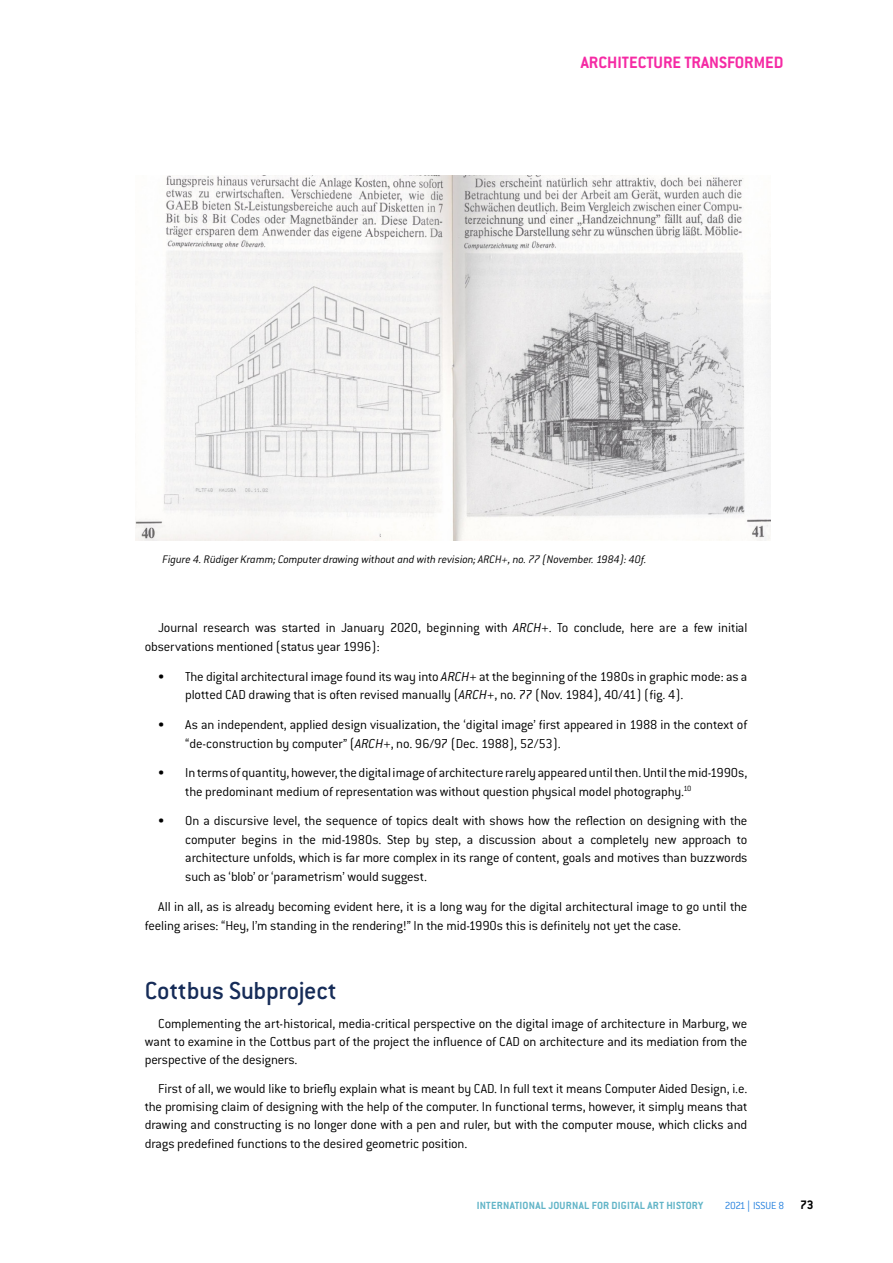
<style>
.page{position:relative;width:893px;height:1263px;background:#fff}
.page>*{position:absolute;margin:0;border:0;box-sizing:border-box;transform-origin:0 0}
.body_text_justified{font:500 27px "Conduit ITC";letter-spacing:-.01em;color:#162c58}
.t1{font:700 18px "Conduit ITC";color:#f52aa4}
.body_text_justified-2{font:300 14.25px/18.6px "Conduit ITC";letter-spacing:-.01em;color:#000}
.t2{font:700 13.5px "Conduit ITC";color:#000}
.participant_quote{font:italic 300 12px "Conduit ITC";letter-spacing:-.005em;color:#000}
.t3{font:700 11.4px "Conduit ITC";letter-spacing:.02em;color:#61b4c7}
.t4{font:300 11.25px "Conduit ITC";letter-spacing:-.02em;color:#2681de}
.s1{font-style:italic}
.s2{font-family:"Helvetica"}
</style>
<div class="page">
<img style="left:136px;top:176px;width:634px;height:364px">
<p class="t1" style="left:581px;top:52px;width:204px">ARCHITECTURE TRANSFORMED</p>
<p class="participant_quote" style="left:163px;top:553px;width:485px">Figure 4. Rüdiger Kramm; Computer drawing without and with revision; ARCH+, no. 77 (November. 1984): 40f.</p>
<p class="body_text_justified-2" style="left:145px;top:618px;width:604px;text-indent:14px">Journal research was started in January 2020, beginning with <span class="s1">ARCH</span>+. To conclude, here are a few initial observations mentioned (status year 1996):</p>
<p class="body_text_justified-2" style="left:185px;top:667px;width:564px;text-indent:-27px">• The digital architectural image found its way into <span class="s1">ARCH</span>+ at the beginning of the 1980s in graphic mode: as a plotted CAD drawing that is often revised manually (<span class="s1">ARCH</span>+, no. 77 (Nov. 1984), 40/41) (fig. 4).</p>
<p class="body_text_justified-2" style="left:185px;top:715px;width:564px;text-indent:-27px">• As an independent, applied design visualization, the ‘digital image’ first appeared in 1988 in the context of “de-construction by computer” (<span class="s1">ARCH</span>+, no. 96/97 (Dec. 1988), 52/53).</p>
<p class="body_text_justified-2" style="left:185px;top:763px;width:564px;text-indent:-27px">• In terms of quantity, however, the digital image of architecture rarely appeared until then. Until the mid-1990s, the predominant medium of representation was without question physical model photography.<sup>10</sup></p>
<p class="body_text_justified-2" style="left:185px;top:811px;width:564px;text-align:justify;text-indent:-27px">• On a discursive level, the sequence of topics dealt with shows how the reflection on designing with the computer begins in the mid-1980s. Step by step, a discussion about a completely new approach to architecture unfolds, which is far more complex in its range of content, goals and motives than buzzwords such as ‘blob’ or ‘parametrism’ would suggest.</p>
<p class="body_text_justified-2" style="left:145px;top:897px;width:604px;text-indent:14px">All in all, as is already becoming evident here, it is a long way for the digital architectural image to go until the feeling arises: “Hey, I’m standing in the rendering!” In the mid-1990s this is definitely not yet the case.</p>
<p class="body_text_justified" style="left:145px;top:975px;width:193px">Cottbus Subproject</p>
<p class="body_text_justified-2" style="left:145px;top:1014px;width:604px;line-height:18px;text-align:justify;text-indent:14px">Complementing the art-historical, media-critical perspective on the digital image of architecture in Marburg, we want to examine in the Cottbus part of the project the influence of CAD on architecture and its mediation from the perspective of the designers.</p>
<p class="body_text_justified-2" style="left:145px;top:1079px;width:604px;text-align:justify;text-indent:14px">First of all, we would like to briefly explain what is meant by CAD. In full text it means Computer Aided Design, i.e. the promising claim of designing with the help of the computer. In functional terms, however, it simply means that drawing and constructing is no longer done with a pen and ruler, but with the computer mouse, which clicks and drags predefined functions to the desired geometric position.</p>
<p class="t3" style="left:477px;top:1198px;width:228px">INTERNATIONAL JOURNAL FOR DIGITAL ART HISTORY</p>
<p class="t4" style="left:725px;top:1199px;width:61px">2021 <span class="s2">|</span> ISSUE 8</p>
<p class="t2" style="left:800px;top:1197px;width:15px">73</p>
</div>
